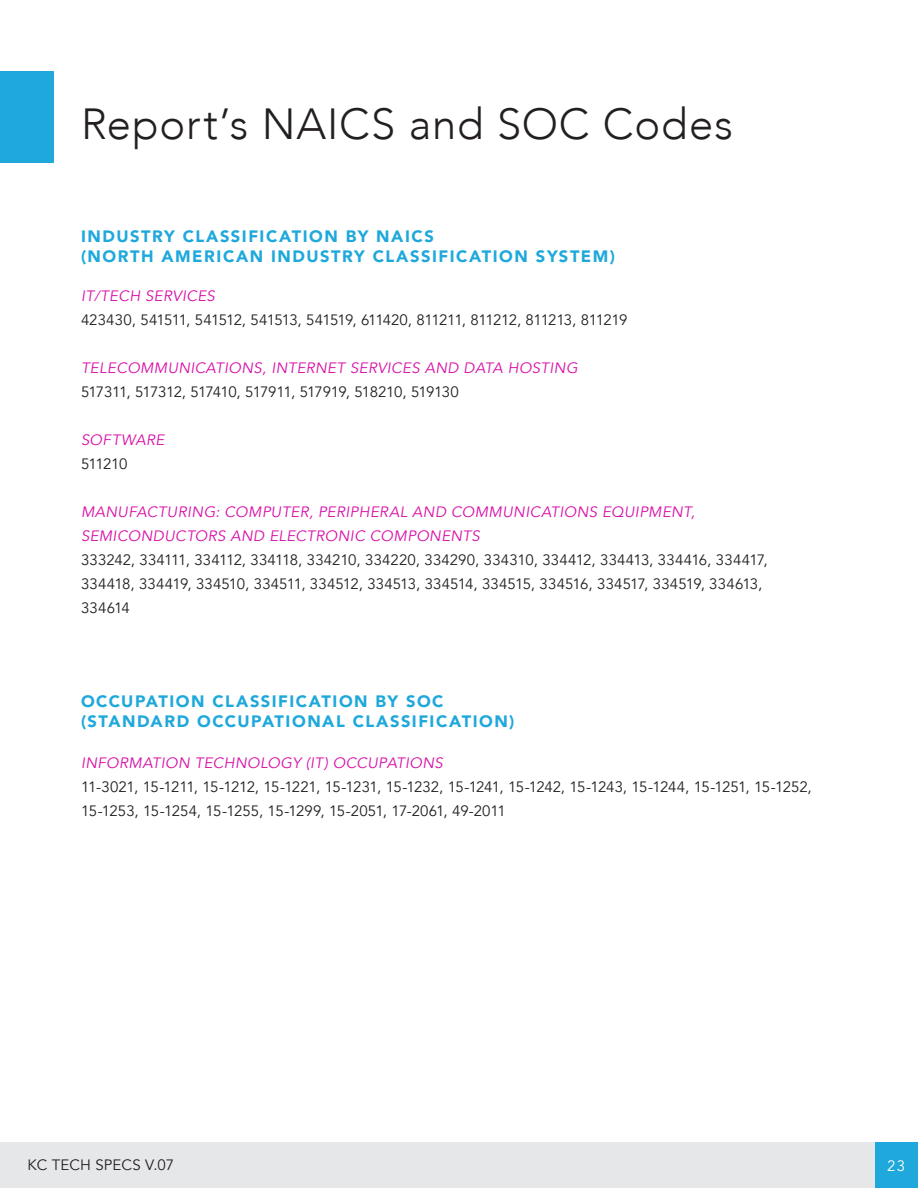
<style>
.page{position:relative;width:918px;height:1188px;background:#fff}
.page>*{position:absolute;margin:0;border:0;box-sizing:border-box;transform-origin:0 0}
.Headlines{font:300 43.5px "Avenir";letter-spacing:.02em;color:#231f20}
.Section_headers{font:900 16.5px/19.8px "Avenir";letter-spacing:.095em;color:#1fa8db}
.Body_Copy{font:italic 15px/24px "Avenir";letter-spacing:.025em;color:#d80fa8}
.Body_Copy-2{font:15px/24px "Avenir";letter-spacing:.01em;color:#231f20}
.Body_Copy-3{font:15px/24px "Avenir";letter-spacing:-.045em;color:#231f20}
.Body_Copy-4{font:15px "Avenir";letter-spacing:-.05em;color:#231f20}
.Body_Copy-5{font:15px "Avenir";letter-spacing:.005em;color:#231f20}
.Body_Copy-6{font:15px "Avenir";letter-spacing:-.025em;color:#231f20}
.t1{font:15px "Avenir";color:#fff}
</style>
<div class="page">
<div style="left:0;top:1142px;width:918px;height:46px;background:#e6e7e9"></div>
<div style="left:875px;top:1142px;width:43px;height:46px;background:#1fa8db"></div>
<div style="left:0;top:72px;width:54px;height:91px;background:#1fa8db"></div>
<p class="Headlines" style="left:81px;top:98px;width:653px">Report’s NAICS and SOC Codes</p>
<p class="Section_headers" style="left:81px;top:226px;width:536px">INDUSTRY CLASSIFICATION BY NAICS<br>(NORTH AMERICAN INDUSTRY CLASSIFICATION SYSTEM)</p>
<p class="Body_Copy" style="left:81px;top:284px;width:135px">IT/TECH SERVICES</p>
<p class="Body_Copy-4" style="left:81px;top:311px;width:548px">423430, 541511, 541512, 541513, 541519, 611420, 811211, 811212, 811213, 811219</p>
<p class="Body_Copy" style="left:81px;top:356px;width:498px">TELECOMMUNICATIONS, INTERNET SERVICES AND DATA HOSTING</p>
<p class="Body_Copy-4" style="left:81px;top:383px;width:379px">517311, 517312, 517410, 517911, 517919, 518210, 519130</p>
<p class="Body_Copy" style="left:81px;top:428px;width:85px">SOFTWARE</p>
<p class="Body_Copy-6" style="left:81px;top:455px;width:48px">511210</p>
<p class="Body_Copy" style="left:81px;top:500px;width:616px">MANUFACTURING: COMPUTER, PERIPHERAL AND COMMUNICATIONS EQUIPMENT,<br>SEMICONDUCTORS AND ELECTRONIC COMPONENTS</p>
<p class="Body_Copy-2" style="left:81px;top:548px;width:688px">333242, 334111, 334112, 334118, 334210, 334220, 334290, 334310, 334412, 334413, 334416, 334417,<br>334418, 334419, 334510, 334511, 334512, 334513, 334514, 334515, 334516, 334517, 334519, 334613,<br>334614</p>
<p class="Section_headers" style="left:81px;top:691px;width:435px">OCCUPATION CLASSIFICATION BY SOC (STANDARD OCCUPATIONAL CLASSIFICATION)</p>
<p class="Body_Copy" style="left:81px;top:751px;width:363px">INFORMATION TECHNOLOGY (IT) OCCUPATIONS</p>
<p class="Body_Copy-3" style="left:81px;top:775px;width:732px">11-3021, 15-1211, 15-1212, 15-1221, 15-1231, 15-1232, 15-1241, 15-1242, 15-1243, 15-1244, 15-1251, 15-1252,<br>15-1253, 15-1254, 15-1255, 15-1299, 15-2051, 17-2061, 49-2011</p>
<p class="Body_Copy-5" style="left:28px;top:1156px;width:148px">KC TECH SPECS V.07</p>
<p class="t1" style="left:887px;top:1157px;width:19px">23</p>
</div>
